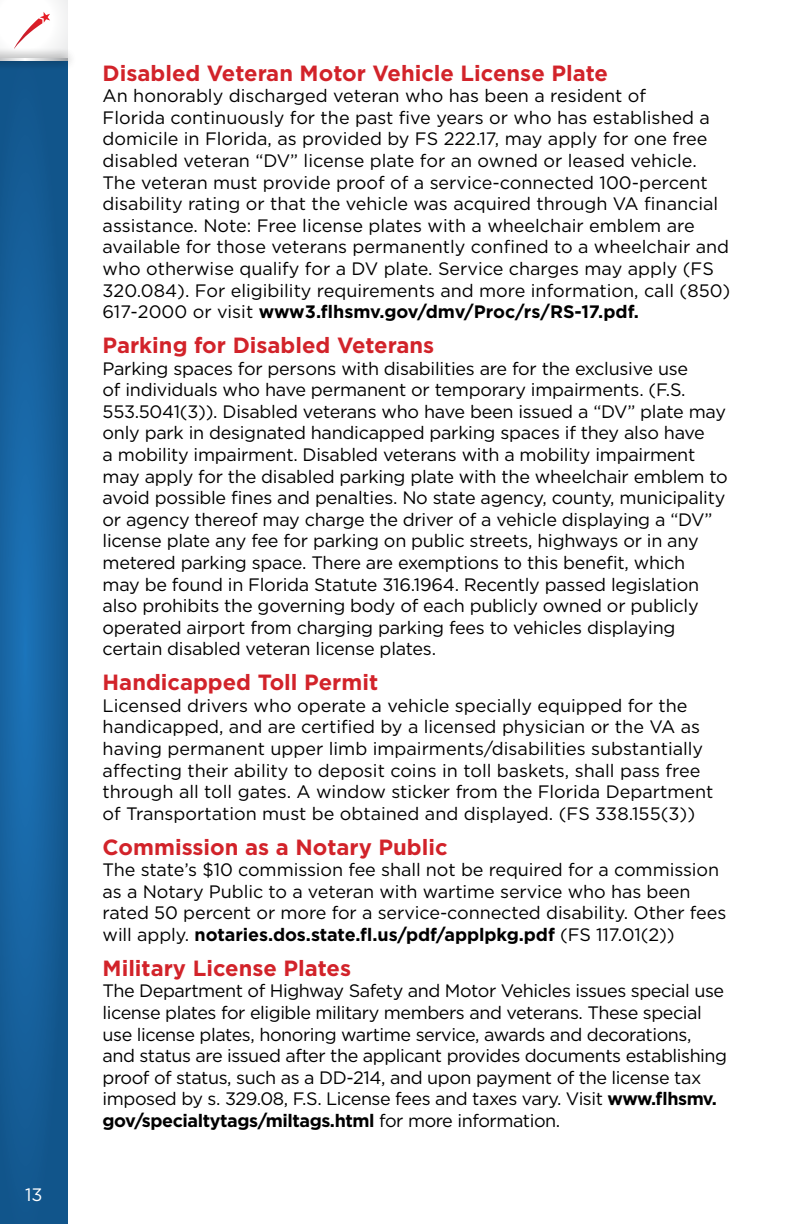
<style>
.page{position:relative;width:792px;height:1224px;background:#fff}
.page>*{position:absolute;margin:0;border:0;box-sizing:border-box;transform-origin:0 0}
.t1{font:700 22px "Gotham";color:#d2232a}
.t2{font:18px/21.6px "Gotham";letter-spacing:-.015em;color:#000}
.t3{font:18px "Gotham";color:#fff}
.s1{font-weight:700}
</style>
<div class="page">
<svg style="left:0;top:71px;width:68px;height:1153px;background:#155f9a"></svg>
<div style="left:0;top:0;width:68px;height:59px;background:linear-gradient(to right,#fff,#f8f8f8)"></div>
<div style="left:0;top:48px;width:77px;height:23px;background:#000;opacity:.75"></div>
<svg style="left:0;top:58px;width:68px;height:3px"></svg>
<svg style="left:14px;top:12px;width:36px;height:37px"></svg>
<p class="t3" style="left:25px;top:1183px;width:19px">13</p>
<p class="t1" style="left:103px;top:58px;width:507px">Disabled Veteran Motor Vehicle License Plate</p>
<p class="t2" style="left:103px;top:85px;width:629px">An honorably discharged veteran who has been a resident of<br>Florida continuously for the past five years or who has established a domicile in Florida, as provided by FS 222.17, may apply for one free disabled veteran “DV” license plate for an owned or leased vehicle.<br>The veteran must provide proof of a service-connected 100-percent disability rating or that the vehicle was acquired through VA financial assistance. Note: Free license plates with a wheelchair emblem are available for those veterans permanently confined to a wheelchair and who otherwise qualify for a DV plate. Service charges may apply (FS 320.084). For eligibility requirements and more information, call (850)<br>617-2000 or visit <span class="s1">www3.flhsmv.gov/dmv/Proc/rs/RS-17.pdf.</span></p>
<p class="t1" style="left:103px;top:331px;width:333px">Parking for Disabled Veterans</p>
<p class="t2" style="left:103px;top:357px;width:627px">Parking spaces for persons with disabilities are for the exclusive use<br>of individuals who have permanent or temporary impairments. (F.S.<br>553.5041(3)). Disabled veterans who have been issued a “DV” plate may only park in designated handicapped parking spaces if they also have<br>a mobility impairment. Disabled veterans with a mobility impairment may apply for the disabled parking plate with the wheelchair emblem to avoid possible fines and penalties. No state agency, county, municipality or agency thereof may charge the driver of a vehicle displaying a “DV” license plate any fee for parking on public streets, highways or in any metered parking space. There are exemptions to this benefit, which<br>may be found in Florida Statute 316.1964. Recently passed legislation also prohibits the governing body of each publicly owned or publicly operated airport from charging parking fees to vehicles displaying certain disabled veteran license plates.</p>
<p class="t1" style="left:103px;top:668px;width:277px">Handicapped Toll Permit</p>
<p class="t2" style="left:103px;top:694px;width:612px">Licensed drivers who operate a vehicle specially equipped for the handicapped, and are certified by a licensed physician or the VA as having permanent upper limb impairments/disabilities substantially affecting their ability to deposit coins in toll baskets, shall pass free through all toll gates. A window sticker from the Florida Department of Transportation must be obtained and displayed. (FS 338.155(3))</p>
<p class="t1" style="left:103px;top:832px;width:347px">Commission as a Notary Public</p>
<p class="t2" style="left:103px;top:859px;width:625px">The state’s $10 commission fee shall not be required for a commission as a Notary Public to a veteran with wartime service who has been rated 50 percent or more for a service-connected disability. Other fees will apply. <span class="s1">notaries.dos.state.fl.us/pdf/applpkg.pdf</span> (FS 117.01(2))</p>
<p class="t1" style="left:103px;top:953px;width:250px">Military License Plates</p>
<p class="t2" style="left:103px;top:980px;width:626px">The Department of Highway Safety and Motor Vehicles issues special use license plates for eligible military members and veterans. These special use license plates, honoring wartime service, awards and decorations, and status are issued after the applicant provides documents establishing proof of status, such as a DD-214, and upon payment of the license tax imposed by s. 329.08, F.S. License fees and taxes vary. Visit <span class="s1">www.flhsmv. gov/specialtytags/miltags.html</span> for more information.</p>
</div>
